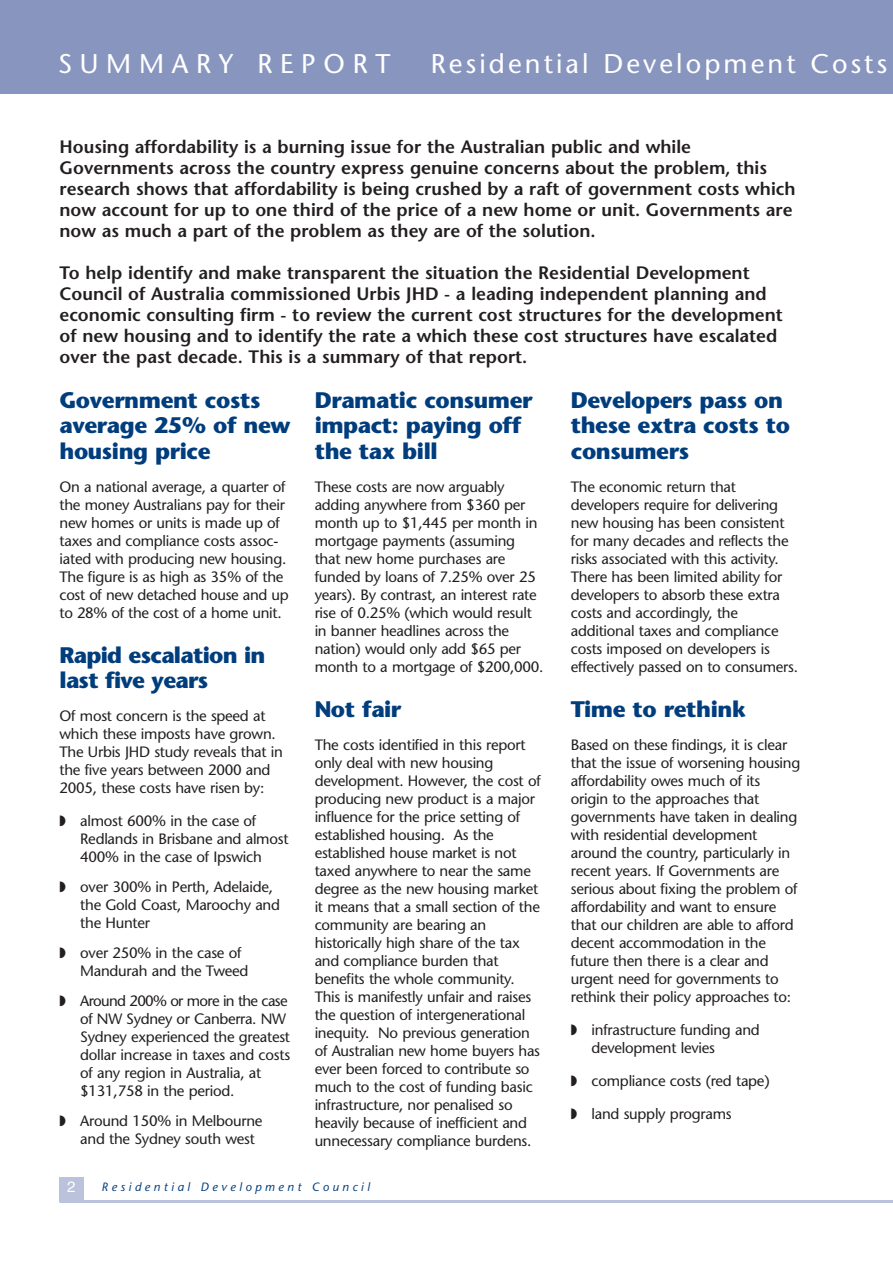
<style>
.page{position:relative;width:893px;height:1263px;background:#fff}
.page>*{position:absolute;margin:0;border:0;box-sizing:border-box;transform-origin:0 0}
.t1{font:27px "Stone Sans";letter-spacing:.115em;color:#fff}
.t2{font:27px "Stone Sans";letter-spacing:.285em;color:#fff}
.t3{font:700 22.5px/25.5px "Stone Sans";letter-spacing:-.02em;color:#003d7d}
.t4{font:600 18px/21px "Stone Sans";color:#231f20}
.t5{font:15px/18px "Stone Sans";letter-spacing:-.015em;color:#231f20}
.t6{font:15px "Helvetica";color:#fff}
.t7{font:italic 12px "Stone Sans";letter-spacing:.285em;color:#003d7d}
</style>
<div class="page">
<div style="left:0;top:0;width:893px;height:93px;background:#8896bf"></div>
<div style="left:60px;top:1177px;width:24px;height:24px;background:#bbc2db"></div>
<hr style="left:60px;top:1200px;width:833px;height:3px;background:#bbc2db">
<h1 class="t2" style="left:58px;top:53px;width:334px">SUMMARY REPORT</h1>
<h1 class="t1" style="left:431px;top:53px;width:458px">Residential Development Costs</h1>
<p class="t4" style="left:60px;top:138px;width:738px">Housing affordability is a burning issue for the Australian public and while Governments across the country express genuine concerns about the problem, this research shows that affordability is being crushed by a raft of government costs which now account for up to one third of the price of a new home or unit. Governments are now as much a part of the problem as they are of the solution.</p>
<p class="t4" style="left:60px;top:264px;width:725px">To help identify and make transparent the situation the Residential Development Council of Australia commissioned Urbis JHD - a leading independent planning and economic consulting firm - to review the current cost structures for the development of new housing and to identify the rate a which these cost structures have escalated over the past decade. This is a summary of that report.</p>
<h2 class="t3" style="left:60px;top:389px;width:233px">Government costs average 25% of new housing price</h2>
<p class="t5" style="left:60px;top:479px;width:231px">On a national average, a quarter of the money Australians pay for their new homes or units is made up of taxes and compliance costs assoc&shy;iated with producing new housing.<br>The figure is as high as 35% of the cost of new detached house and up to 28% of the cost of a home unit.</p>
<h2 class="t3" style="left:60px;top:644px;width:207px">Rapid escalation in last five years</h2>
<p class="t5" style="left:60px;top:708px;width:225px">Of most concern is the speed at which these imposts have grown.<br>The Urbis JHD study reveals that in the five years between 2000 and<br>2005, these costs have risen by:</p>
<p class="t5" style="left:80px;top:813px;width:210px;text-indent:-21px">◗ almost 600% in the case of<br>Redlands in Brisbane and almost<br>400% in the case of Ipswich</p>
<p class="t5" style="left:80px;top:879px;width:201px;text-indent:-21px">◗ over 300% in Perth, Adelaide, the Gold Coast, Maroochy and the Hunter</p>
<p class="t5" style="left:80px;top:945px;width:170px;text-indent:-21px">◗ over 250% in the case of<br>Mandurah and the Tweed</p>
<p class="t5" style="left:80px;top:993px;width:211px;text-indent:-21px">◗ Around 200% or more in the case of NW Sydney or Canberra. NW<br>Sydney experienced the greatest dollar increase in taxes and costs of any region in Australia, at $131,758 in the period.</p>
<p class="t5" style="left:80px;top:1113px;width:184px;text-indent:-21px">◗ Around 150% in Melbourne and the Sydney south west</p>
<h2 class="t3" style="left:315px;top:389px;width:219px">Dramatic consumer impact: paying off the tax bill</h2>
<p class="t5" style="left:315px;top:479px;width:230px">These costs are now arguably adding anywhere from $360 per month up to $1,445 per month in mortgage payments (assuming that new home purchases are funded by loans of 7.25% over 25 years). By contrast, an interest rate rise of 0.25% (which would result in banner headlines across the nation) would only add $65 per month to a mortgage of $200,000.</p>
<h2 class="t3" style="left:315px;top:698px;width:88px">Not fair</h2>
<p class="t5" style="left:315px;top:737px;width:228px">The costs identified in this report only deal with new housing development. However, the cost of producing new product is a major influence for the price setting of established housing. As the established house market is not taxed anywhere to near the same degree as the new housing market it means that a small section of the community are bearing an historically high share of the tax and compliance burden that benefits the whole community.<br>This is manifestly unfair and raises the question of intergenerational inequity. No previous generation of Australian new home buyers has ever been forced to contribute so much to the cost of funding basic infrastructure, nor penalised so heavily because of inefficient and unnecessary compliance burdens.</p>
<p class="t6" style="left:67px;top:1181px;width:10px">2</p>
<p class="t7" style="left:102px;top:1182px;width:270px">Residential Development Council</p>
<h2 class="t3" style="left:571px;top:389px;width:221px">Developers pass on these extra costs to consumers</h2>
<p class="t5" style="left:571px;top:479px;width:229px">The economic return that developers require for delivering new housing has been consistent for many decades and reflects the risks associated with this activity.<br>There has been limited ability for developers to absorb these extra costs and accordingly, the additional taxes and compliance costs imposed on developers is effectively passed on to consumers.</p>
<h2 class="t3" style="left:571px;top:698px;width:177px">Time to rethink</h2>
<p class="t5" style="left:571px;top:737px;width:231px">Based on these findings, it is clear that the issue of worsening housing affordability owes much of its origin to the approaches that governments have taken in dealing with residential development around the country, particularly in recent years. If Governments are serious about fixing the problem of affordability and want to ensure that our children are able to afford decent accommodation in the future then there is a clear and urgent need for governments to rethink their policy approaches to:</p>
<p class="t5" style="left:591px;top:1022px;width:170px;text-indent:-21px">◗ infrastructure funding and development levies</p>
<p class="t5" style="left:571px;top:1073px;width:200px">◗ compliance costs (red tape)</p>
<p class="t5" style="left:571px;top:1106px;width:162px">◗ land supply programs</p>
</div>
